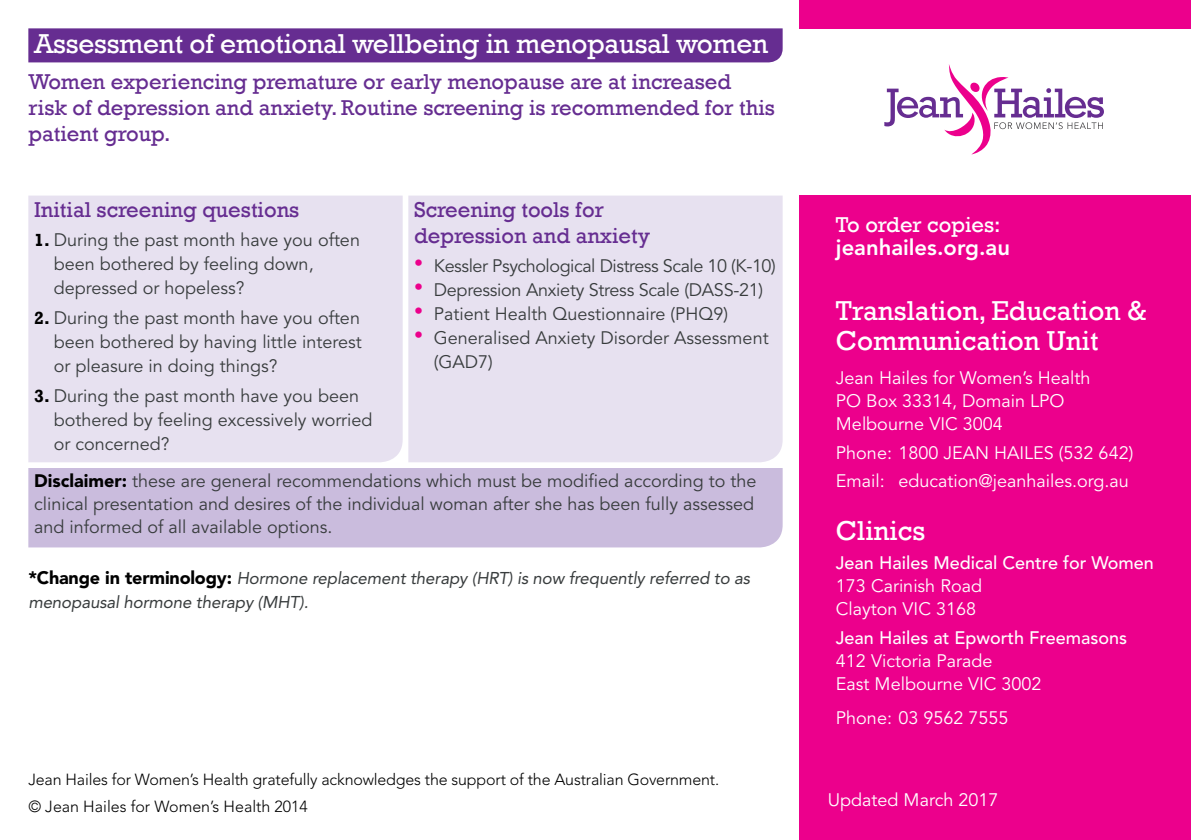
<style>
.page{position:relative;width:1191px;height:840px;background:#fff}
.page>*{position:absolute;margin:0;border:0;box-sizing:border-box;transform-origin:0 0}
.t1{font:28px/30px "Rockwell";letter-spacing:-.01em;color:#fff}
.t2{font:22px/26px "Rockwell";color:#662d91}
.t3{font:800 22px "Avenir LT Std";color:#fff}
.t4{font:22px "Rockwell";color:#fff}
.t5{font:18px/24px "Avenir LT Std";color:#383c3d}
.t6{font:18px/23px "Avenir LT Std";color:#fff}
.t7{font:500 18px "Avenir LT Std";color:#fff}
.t8{font:18px "Avenir LT Std";letter-spacing:-.025em;color:#383c3d}
.t9{font:italic 17px/24px "Avenir LT Std";letter-spacing:-.01em;color:#383c3d}
.t10{font:300 16px "Avenir LT Std";letter-spacing:-.01em;color:#000}
.s1{font-family:"Rockwell";font-weight:700;color:#000}
.s2{font-weight:900;color:#000}
.s3{font-weight:900;font-style:normal;font-size:18px;color:#000}
</style>
<div class="page">
<div style="left:799px;top:195px;width:392px;height:644px;background:#ec008c"></div>
<div style="left:799px;top:0;width:392px;height:28px;background:#ec008c"></div>
<div style="left:28px;top:28px;width:754px;height:34px;background:#662d91"></div>
<div style="left:28px;top:468px;width:754px;height:79px;background:#cabcdd"></div>
<div style="left:408px;top:195px;width:374px;height:267px;background:#e7e1f0"></div>
<svg style="left:28px;top:195px;width:375px;height:267px;background:#e7e1f0"></svg>
<svg style="left:884px;top:64px;width:220px;height:90px"></svg>
<h1 class="t1" style="left:34px;top:29px;width:736px">Assessment of emotional wellbeing in menopausal women</h1>
<p class="t2" style="left:28px;top:69px;width:748px">Women experiencing premature or early menopause are at increased risk of depression and anxiety. Routine screening is recommended for this patient group.</p>
<p class="t2" style="left:34px;top:196px;width:267px">Initial screening questions</p>
<p class="t5" style="left:54px;top:228px;width:308px;text-indent:-20px"><span class="s1">1.</span> During the past month have you often been bothered by feeling down, depressed or hopeless?</p>
<p class="t5" style="left:54px;top:306px;width:309px;text-align:justify;text-indent:-20px"><span class="s1">2.</span> During the past month have you often been bothered by having little interest or pleasure in doing things?</p>
<p class="t5" style="left:54px;top:384px;width:320px;text-indent:-20px"><span class="s1">3.</span> During the past month have you been bothered by feeling excessively worried or concerned?</p>
<p class="t2" style="left:414px;top:196px;width:238px">Screening tools for depression and anxiety</p>
<p class="t8" style="left:414px;top:255px;width:363px"><sup>•</sup> Kessler Psychological Distress Scale 10 (K-10)</p>
<p class="t5" style="left:414px;top:278px;width:351px"><sup>•</sup> Depression Anxiety Stress Scale (DASS-21)</p>
<p class="t5" style="left:414px;top:302px;width:316px"><sup>•</sup> Patient Health Questionnaire (PHQ9)</p>
<p class="t5" style="left:434px;top:326px;width:336px;text-indent:-20px"><sup>•</sup> Generalised Anxiety Disorder Assessment (GAD7)</p>
<p class="t5" style="left:34px;top:470px;width:724px;line-height:23px;text-align:justify"><span class="s2">Disclaimer:</span> these are general recommendations which must be modified according to the clinical presentation and desires of the individual woman after she has been fully assessed and informed of all available options.</p>
<p class="t9" style="left:28px;top:566px;width:723px"><span class="s3">*Change in terminology:</span> Hormone replacement therapy (HRT) is now frequently referred to as menopausal hormone therapy (MHT).</p>
<p class="t10" style="left:28px;top:770px;width:692px">Jean Hailes for Women’s Health gratefully acknowledges the support of the Australian Government.</p>
<p class="t10" style="left:28px;top:796px;width:281px">© Jean Hailes for Women’s Health 2014</p>
<p class="t4" style="left:836px;top:212px;width:166px">To order copies:</p>
<p class="t3" style="left:836px;top:234px;width:175px">jeanhailes.org.au</p>
<h1 class="t1" style="left:836px;top:295px;width:312px">Translation, Education &amp;<br>Communication Unit</h1>
<p class="t6" style="left:836px;top:366px;width:256px">Jean Hailes for Women’s Health<br>PO Box 33314, Domain LPO<br>Melbourne VIC 3004</p>
<p class="t6" style="left:836px;top:438px;width:299px;line-height:28.6px">Phone: 1800 JEAN HAILES (532 642)<br>Email: education@jeanhailes.org.au</p>
<h1 class="t1" style="left:836px;top:516px;width:91px">Clinics</h1>
<p class="t7" style="left:836px;top:552px;width:319px">Jean Hailes Medical Centre for Women</p>
<p class="t6" style="left:836px;top:574px;width:148px">173 Carinish Road<br>Clayton VIC 3168</p>
<p class="t7" style="left:836px;top:626px;width:293px">Jean Hailes at Epworth Freemasons</p>
<p class="t6" style="left:836px;top:649px;width:207px">412 Victoria Parade<br>East Melbourne VIC 3002</p>
<p class="t6" style="left:836px;top:706px;width:174px">Phone: 03 9562 7555</p>
<p class="t6" style="left:828px;top:788px;width:172px">Updated March 2017</p>
</div>
